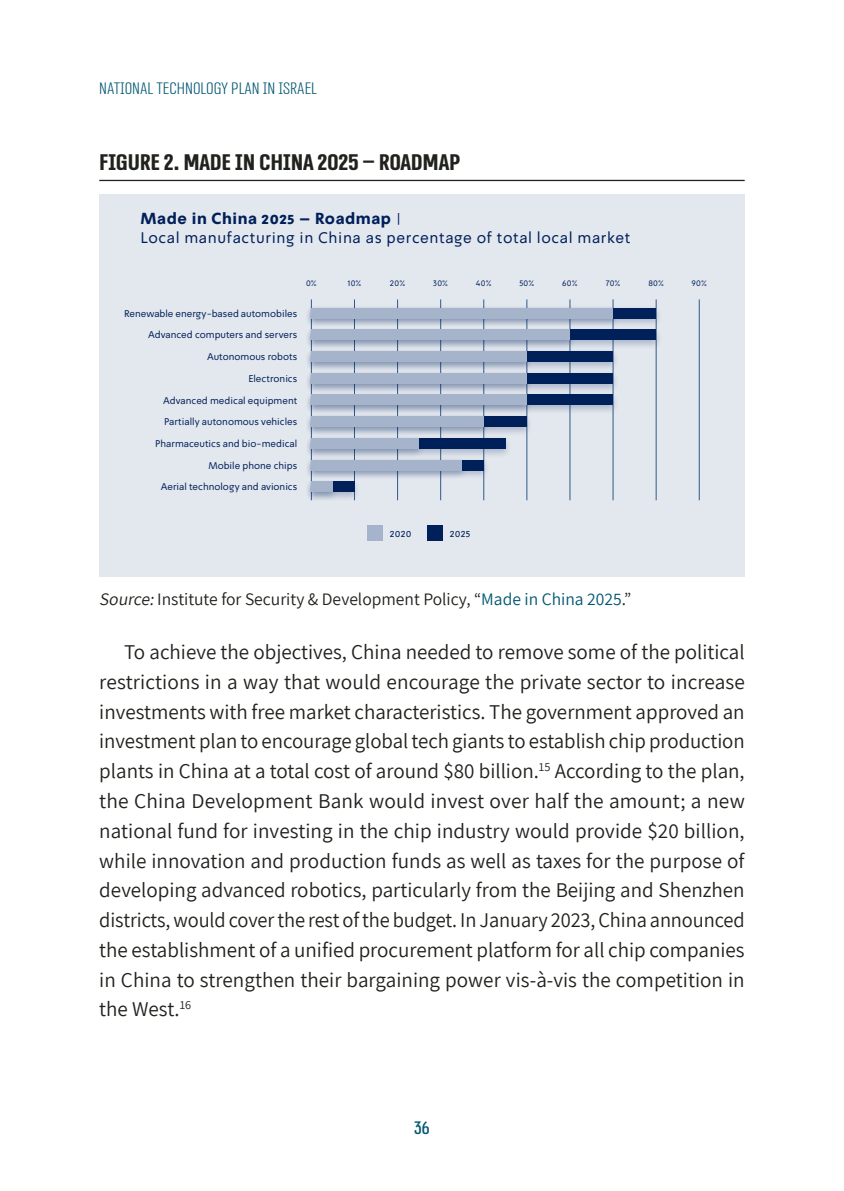
<style>
.page{position:relative;width:844px;height:1191px;background:#fff}
.page>*{position:absolute;margin:0;border:0;box-sizing:border-box;transform-origin:0 0}
.t1{font:700 26.25px "Mikhmoret DL1.1 AAA";letter-spacing:-.01em;color:#20221d}
.t2{font:21px/29.8px "Assistant";color:#20221d;text-align:justify}
.t3{font:21px "Mikhmoret DL1.1 AAA";color:#005672}
.t4{font:300 19.25px "Mikhmoret DL1.1 AAA";color:#005672}
.t5{font:17.5px "Assistant";color:#20221d}
.t6{font:15.4px/19.2px "Simpler Pro";letter-spacing:.04em;color:#00205a}
.t7{font:10.5px "Simpler Pro";color:#00205a}
.t8{font:9.8px "Simpler Pro";color:#00205a}
.t9{font:7.88px "Simpler Pro";letter-spacing:.02em;color:#00205a}
.s1{font-weight:900}
.s2{font-size:11.9px}
.s3{font-style:italic}
.s4{color:#005672}
</style>
<div class="page">
<hr style="left:99px;top:180px;width:645px;height:1px;background:#20221d">
<div style="left:99px;top:194px;width:645px;height:383px;background:#e3e7ee"></div>
<hr style="left:440px;top:299px;width:1px;height:201px;background:#305a89">
<hr style="left:698px;top:299px;width:1px;height:201px;background:#305a89">
<hr style="left:655px;top:299px;width:1px;height:201px;background:#305a89">
<hr style="left:612px;top:299px;width:1px;height:201px;background:#305a89">
<hr style="left:569px;top:299px;width:1px;height:201px;background:#305a89">
<hr style="left:483px;top:299px;width:1px;height:201px;background:#305a89">
<hr style="left:397px;top:299px;width:1px;height:201px;background:#305a89">
<hr style="left:526px;top:299px;width:1px;height:201px;background:#305a89">
<hr style="left:354px;top:299px;width:1px;height:201px;background:#305a89">
<hr style="left:311px;top:299px;width:1px;height:201px;background:#305a89">
<div style="left:305px;top:305px;width:357px;height:23px;background:#00205a;opacity:.24"></div>
<div style="left:311px;top:307px;width:344px;height:11px;background:#00205a"></div>
<div style="left:305px;top:305px;width:314px;height:23px;background:#00205a;opacity:.24"></div>
<div style="left:311px;top:307px;width:301px;height:11px;background:#a6b4cb"></div>
<div style="left:305px;top:326px;width:357px;height:24px;background:#00205a;opacity:.24"></div>
<div style="left:311px;top:329px;width:344px;height:11px;background:#00205a"></div>
<div style="left:305px;top:326px;width:271px;height:24px;background:#00205a;opacity:.24"></div>
<div style="left:311px;top:329px;width:259px;height:11px;background:#a6b4cb"></div>
<div style="left:305px;top:348px;width:314px;height:24px;background:#00205a;opacity:.24"></div>
<div style="left:311px;top:351px;width:301px;height:11px;background:#00205a"></div>
<div style="left:305px;top:348px;width:228px;height:24px;background:#00205a;opacity:.24"></div>
<div style="left:311px;top:351px;width:215px;height:11px;background:#a6b4cb"></div>
<div style="left:305px;top:370px;width:314px;height:23px;background:#00205a;opacity:.24"></div>
<div style="left:311px;top:373px;width:301px;height:10px;background:#00205a"></div>
<div style="left:305px;top:370px;width:228px;height:23px;background:#00205a;opacity:.24"></div>
<div style="left:311px;top:373px;width:215px;height:10px;background:#a6b4cb"></div>
<div style="left:305px;top:392px;width:314px;height:23px;background:#00205a;opacity:.24"></div>
<div style="left:311px;top:394px;width:301px;height:11px;background:#00205a"></div>
<div style="left:305px;top:392px;width:227px;height:23px;background:#00205a;opacity:.24"></div>
<div style="left:311px;top:394px;width:215px;height:11px;background:#a6b4cb"></div>
<div style="left:305px;top:413px;width:227px;height:24px;background:#00205a;opacity:.24"></div>
<div style="left:311px;top:416px;width:215px;height:11px;background:#00205a"></div>
<div style="left:305px;top:413px;width:185px;height:24px;background:#00205a;opacity:.24"></div>
<div style="left:311px;top:416px;width:173px;height:11px;background:#a6b4cb"></div>
<div style="left:305px;top:435px;width:206px;height:23px;background:#00205a;opacity:.24"></div>
<div style="left:311px;top:438px;width:194px;height:11px;background:#00205a"></div>
<div style="left:305px;top:435px;width:120px;height:23px;background:#00205a;opacity:.24"></div>
<div style="left:311px;top:438px;width:108px;height:11px;background:#a6b4cb"></div>
<div style="left:305px;top:457px;width:185px;height:23px;background:#00205a;opacity:.24"></div>
<div style="left:311px;top:459px;width:172px;height:11px;background:#00205a"></div>
<div style="left:305px;top:457px;width:163px;height:23px;background:#00205a;opacity:.24"></div>
<div style="left:311px;top:459px;width:151px;height:11px;background:#a6b4cb"></div>
<div style="left:305px;top:478px;width:55px;height:24px;background:#00205a;opacity:.24"></div>
<div style="left:311px;top:481px;width:43px;height:11px;background:#00205a"></div>
<div style="left:305px;top:478px;width:34px;height:24px;background:#00205a;opacity:.24"></div>
<div style="left:311px;top:481px;width:22px;height:11px;background:#a6b4cb"></div>
<div style="left:427px;top:525px;width:16px;height:15px;background:#00205a"></div>
<div style="left:367px;top:525px;width:16px;height:15px;background:#a6b4cb"></div>
<p class="t4" style="left:99px;top:78px;width:219px">NATIONAL TECHNOLOGY PLAN IN ISRAEL</p>
<p class="t1" style="left:99px;top:148px;width:362px">FIGURE 2. MADE IN CHINA 2025 – ROADMAP</p>
<p class="t6" style="left:140px;top:209px;width:491px"><span class="s1">Made in China 2025 – Roadmap</span> <span class="s2">|<br></span>Local manufacturing in China as percentage of total local market</p>
<p class="t8" style="left:124px;top:307px;width:175px">Renewable energy-based automobiles</p>
<p class="t8" style="left:148px;top:329px;width:151px">Advanced computers and servers</p>
<p class="t8" style="left:207px;top:350px;width:92px">Autonomous robots</p>
<p class="t8" style="left:248px;top:372px;width:50px">Electronics</p>
<p class="t8" style="left:163px;top:394px;width:135px">Advanced medical equipment</p>
<p class="t8" style="left:164px;top:415px;width:135px">Partially autonomous vehicles</p>
<p class="t8" style="left:155px;top:437px;width:143px">Pharmaceutics and bio-medical</p>
<p class="t8" style="left:208px;top:459px;width:90px">Mobile phone chips</p>
<p class="t8" style="left:161px;top:481px;width:138px">Aerial technology and avionics</p>
<p class="t9" style="left:306px;top:278px;width:12px">0%</p>
<p class="t9" style="left:347px;top:278px;width:15px">10%</p>
<p class="t9" style="left:390px;top:278px;width:17px">20%</p>
<p class="t9" style="left:433px;top:278px;width:16px">30%</p>
<p class="t9" style="left:476px;top:278px;width:17px">40%</p>
<p class="t9" style="left:519px;top:278px;width:17px">50%</p>
<p class="t9" style="left:562px;top:278px;width:17px">60%</p>
<p class="t9" style="left:605px;top:278px;width:16px">70%</p>
<p class="t9" style="left:648px;top:278px;width:17px">80%</p>
<p class="t9" style="left:691px;top:278px;width:17px">90%</p>
<p class="t7" style="left:390px;top:526px;width:23px">2020</p>
<p class="t7" style="left:450px;top:526px;width:22px">2025</p>
<p class="t5" style="left:99px;top:587px;width:533px"><span class="s3">Source:</span>Institute for Security &amp; Development Policy, “<span class="s4">Made in China 2025</span>.”</p>
<p class="t2" style="left:99px;top:636px;width:647px;text-indent:25px">To achieve the objectives, China needed to remove some of the political restrictions in a way that would encourage the private sector to increase investments with free market characteristics. The government approved an investment plan to encourage global tech giants to establish chip production plants in China at a total cost of around $80 billion.<sup>15</sup> According to the plan, the China Development Bank would invest over half the amount; a new national fund for investing in the chip industry would provide $20 billion, while innovation and production funds as well as taxes for the purpose of developing advanced robotics, particularly from the Beijing and Shenzhen districts, would cover the rest of the budget. In January 2023, China announced the establishment of a unified procurement platform for all chip companies in China to strengthen their bargaining power vis-à-vis the competition in the West.<sup>16</sup></p>
<p class="t3" style="left:414px;top:1117px;width:17px">36</p>
</div>
